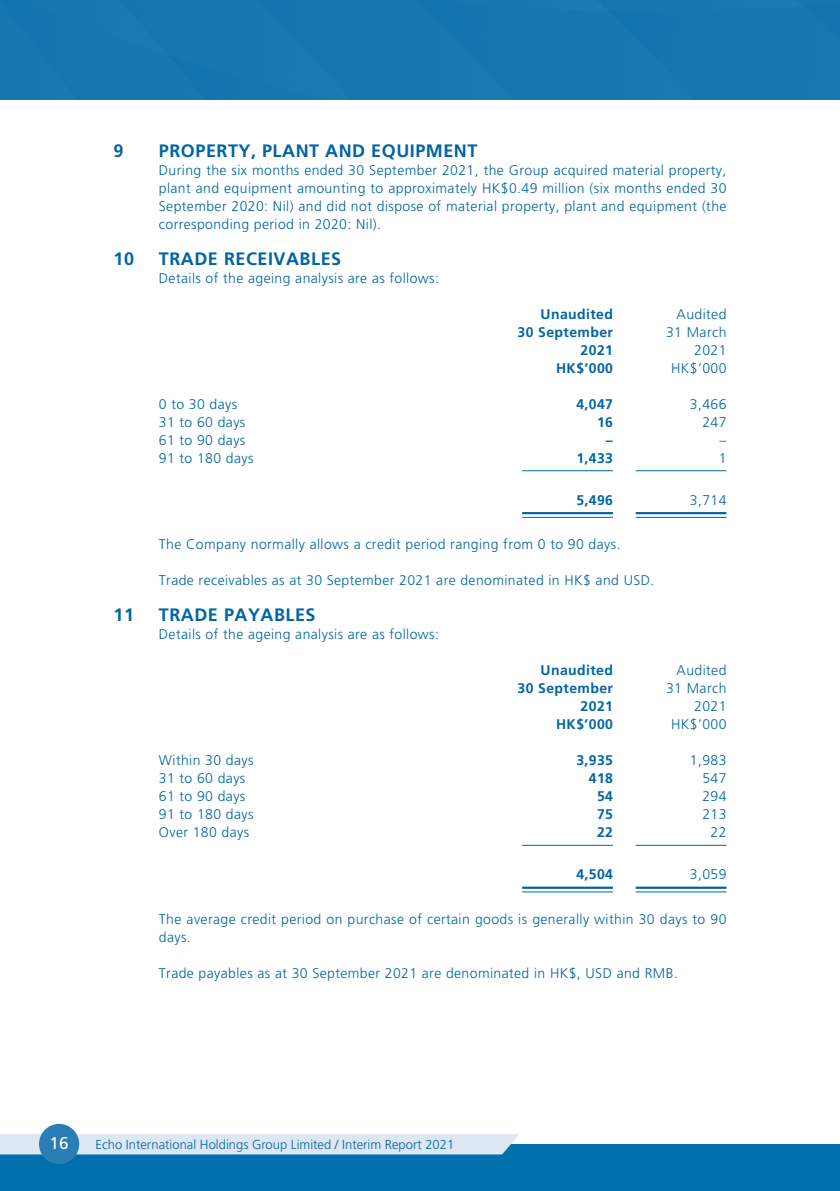
<style>
.page{position:relative;width:840px;height:1191px;background:#fff}
.page>*{position:absolute;margin:0;border:0;box-sizing:border-box;transform-origin:0 0}
._07_NH1{font:700 18px "Frutiger LT Std";letter-spacing:.03em;color:#0065a4}
.t1{font:17px "Frutiger LT Std";color:#fff}
._06_Notes{font:300 14px/18px "Frutiger LT Std";letter-spacing:.03em;color:#0065a4;text-align:justify}
._51_N_Table_txt{font:300 14px "Frutiger LT Std";letter-spacing:.03em;color:#0065a4}
._51_N_Table_txt-2{font:700 14px "Frutiger LT Std";letter-spacing:.03em;color:#0065a4}
.t2{font:300 13px "Frutiger LT Std";color:#0065a4}
</style>
<div class="page">
<img style="left:0;top:0;width:839px;height:1191px">
<div style="left:0;top:101px;width:839px;height:1043px;background:#fff"></div>
<div style="left:0;top:1134px;width:519px;height:20px;background:#dde7f2"></div>
<div style="left:39px;top:1123px;width:40px;height:41px;background:#2a7eb6;border-radius:50%"></div>
<hr style="left:522px;top:470px;width:90px;height:1px;background:#0065a4">
<hr style="left:635px;top:470px;width:91px;height:1px;background:#0065a4">
<hr style="left:522px;top:512px;width:90px;height:2px;background:#0065a4">
<hr style="left:522px;top:517px;width:90px;height:1px;background:#0065a4">
<hr style="left:635px;top:512px;width:91px;height:2px;background:#0065a4">
<hr style="left:635px;top:517px;width:91px;height:1px;background:#0065a4">
<hr style="left:522px;top:844px;width:90px;height:1px;background:#0065a4">
<hr style="left:635px;top:844px;width:91px;height:1px;background:#0065a4">
<hr style="left:522px;top:886px;width:90px;height:2px;background:#0065a4">
<hr style="left:522px;top:891px;width:90px;height:1px;background:#0065a4">
<hr style="left:635px;top:886px;width:91px;height:2px;background:#0065a4">
<hr style="left:635px;top:891px;width:91px;height:1px;background:#0065a4">
<p class="_07_NH1" style="left:113px;top:140px;width:12px">9</p>
<p class="_07_NH1" style="left:159px;top:140px;width:320px">PROPERTY, PLANT AND EQUIPMENT</p>
<p class="_06_Notes" style="left:159px;top:161px;width:568px">During the six months ended 30 September 2021, the Group acquired material property, plant and equipment amounting to approximately HK$0.49 million (six months ended 30<br>September 2020: Nil) and did not dispose of material property, plant and equipment (the corresponding period in 2020: Nil).</p>
<p class="_07_NH1" style="left:113px;top:248px;width:22px">10</p>
<p class="_07_NH1" style="left:159px;top:248px;width:184px">TRADE RECEIVABLES</p>
<p class="_06_Notes" style="left:159px;top:269px;width:281px">Details of the ageing analysis are as follows:</p>
<p class="_51_N_Table_txt-2" style="left:540px;top:306px;width:74px">Unaudited</p>
<p class="_51_N_Table_txt" style="left:676px;top:306px;width:51px">Audited</p>
<p class="_51_N_Table_txt-2" style="left:517px;top:324px;width:97px">30 September</p>
<p class="_51_N_Table_txt" style="left:665px;top:324px;width:62px">31 March</p>
<p class="_51_N_Table_txt-2" style="left:580px;top:342px;width:34px">2021</p>
<p class="_51_N_Table_txt" style="left:693px;top:342px;width:34px">2021</p>
<p class="_51_N_Table_txt-2" style="left:555px;top:360px;width:58px">HK$’000</p>
<p class="_51_N_Table_txt" style="left:670px;top:360px;width:57px">HK$’000</p>
<p class="_51_N_Table_txt" style="left:159px;top:396px;width:80px">0 to 30 days</p>
<p class="_51_N_Table_txt-2" style="left:576px;top:396px;width:38px">4,047</p>
<p class="_51_N_Table_txt" style="left:689px;top:396px;width:38px">3,466</p>
<p class="_51_N_Table_txt" style="left:159px;top:414px;width:88px">31 to 60 days</p>
<p class="_51_N_Table_txt-2" style="left:596px;top:414px;width:17px">16</p>
<p class="_51_N_Table_txt" style="left:702px;top:414px;width:26px">247</p>
<p class="_51_N_Table_txt" style="left:159px;top:432px;width:88px">61 to 90 days</p>
<p class="_51_N_Table_txt-2" style="left:605px;top:432px;width:8px">–</p>
<p class="_51_N_Table_txt" style="left:719px;top:432px;width:8px">–</p>
<p class="_51_N_Table_txt" style="left:159px;top:450px;width:96px">91 to 180 days</p>
<p class="_51_N_Table_txt-2" style="left:576px;top:450px;width:38px">1,433</p>
<p class="_51_N_Table_txt" style="left:718px;top:450px;width:9px">1</p>
<p class="_51_N_Table_txt-2" style="left:576px;top:492px;width:38px">5,496</p>
<p class="_51_N_Table_txt" style="left:689px;top:492px;width:38px">3,714</p>
<p class="_06_Notes" style="left:159px;top:535px;width:463px">The Company normally allows a credit period ranging from 0 to 90 days.</p>
<p class="_06_Notes" style="left:159px;top:571px;width:496px">Trade receivables as at 30 September 2021 are denominated in HK$ and USD.</p>
<p class="_07_NH1" style="left:113px;top:604px;width:22px">11</p>
<p class="_07_NH1" style="left:159px;top:604px;width:158px">TRADE PAYABLES</p>
<p class="_06_Notes" style="left:159px;top:625px;width:281px">Details of the ageing analysis are as follows:</p>
<p class="_51_N_Table_txt-2" style="left:540px;top:662px;width:74px">Unaudited</p>
<p class="_51_N_Table_txt" style="left:676px;top:662px;width:51px">Audited</p>
<p class="_51_N_Table_txt-2" style="left:517px;top:680px;width:97px">30 September</p>
<p class="_51_N_Table_txt" style="left:665px;top:680px;width:62px">31 March</p>
<p class="_51_N_Table_txt-2" style="left:580px;top:698px;width:34px">2021</p>
<p class="_51_N_Table_txt" style="left:693px;top:698px;width:34px">2021</p>
<p class="_51_N_Table_txt-2" style="left:555px;top:716px;width:58px">HK$’000</p>
<p class="_51_N_Table_txt" style="left:670px;top:716px;width:57px">HK$’000</p>
<p class="_51_N_Table_txt" style="left:159px;top:752px;width:96px">Within 30 days</p>
<p class="_51_N_Table_txt-2" style="left:576px;top:752px;width:38px">3,935</p>
<p class="_51_N_Table_txt" style="left:689px;top:752px;width:38px">1,983</p>
<p class="_51_N_Table_txt" style="left:159px;top:770px;width:88px">31 to 60 days</p>
<p class="_51_N_Table_txt-2" style="left:588px;top:770px;width:26px">418</p>
<p class="_51_N_Table_txt" style="left:702px;top:770px;width:26px">547</p>
<p class="_51_N_Table_txt" style="left:159px;top:788px;width:88px">61 to 90 days</p>
<p class="_51_N_Table_txt-2" style="left:596px;top:788px;width:17px">54</p>
<p class="_51_N_Table_txt" style="left:702px;top:788px;width:26px">294</p>
<p class="_51_N_Table_txt" style="left:159px;top:806px;width:96px">91 to 180 days</p>
<p class="_51_N_Table_txt-2" style="left:596px;top:806px;width:17px">75</p>
<p class="_51_N_Table_txt" style="left:702px;top:806px;width:26px">213</p>
<p class="_51_N_Table_txt" style="left:159px;top:824px;width:92px">Over 180 days</p>
<p class="_51_N_Table_txt-2" style="left:596px;top:824px;width:17px">22</p>
<p class="_51_N_Table_txt" style="left:710px;top:824px;width:17px">22</p>
<p class="_51_N_Table_txt-2" style="left:576px;top:866px;width:38px">4,504</p>
<p class="_51_N_Table_txt" style="left:689px;top:866px;width:38px">3,059</p>
<p class="_06_Notes" style="left:159px;top:910px;width:568px">The average credit period on purchase of certain goods is generally within 30 days to 90 days.</p>
<p class="_06_Notes" style="left:159px;top:964px;width:520px">Trade payables as at 30 September 2021 are denominated in HK$, USD and RMB.</p>
<p class="t1" style="left:50px;top:1133px;width:20px">16</p>
<p class="t2" style="left:96px;top:1137px;width:360px">Echo International Holdings Group Limited / Interim Report 2021</p>
</div>
